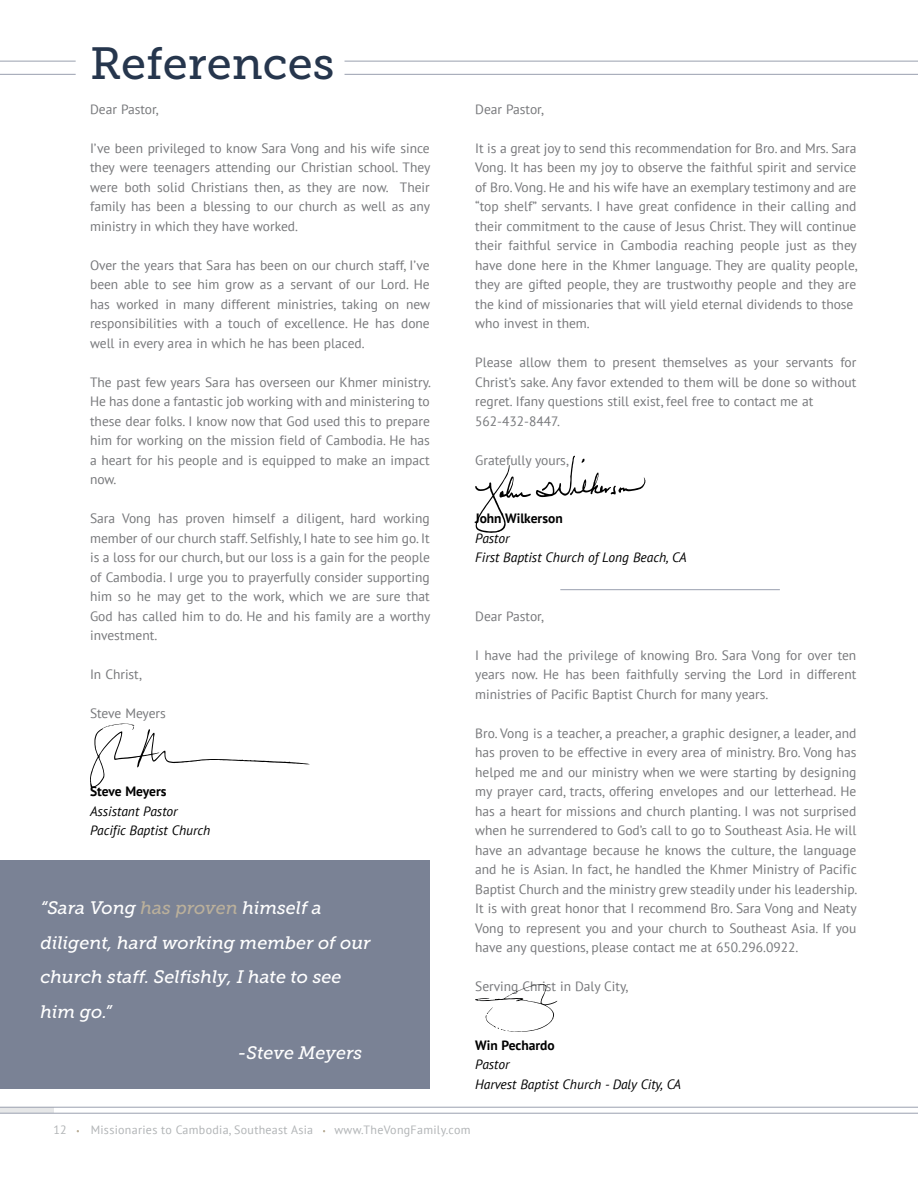
<style>
.page{position:relative;width:918px;height:1188px;background:#fff}
.page>*{position:absolute;margin:0;border:0;box-sizing:border-box;transform-origin:0 0}
.t1{font:45px "Museo Slab 500";color:#26364d}
.t2{font:italic 18px/34.5px "Museo Slab 500";color:#fff}
.t3{font:13.5px/19.5px "PT Sans";color:#77787b;text-align:justify}
.t4{font:italic 13.5px/19.5px "PT Sans";color:#000}
.t5{font:700 13.5px "PT Sans";color:#000}
.t6{font:12px "PT Sans";letter-spacing:.025em;color:#b1b4b6}
.s1{color:#bbb09b}
</style>
<div class="page">
<div style="left:0;top:1107px;width:54px;height:6px;background:#e6e7e8"></div>
<hr style="left:0;top:1107px;width:918px;height:1px;background:#9aa0af">
<hr style="left:0;top:1113px;width:918px;height:1px;background:#9aa0af">
<hr style="left:0;top:61px;width:76px;height:1px;background:#9aa0af">
<hr style="left:0;top:74px;width:76px;height:1px;background:#9aa0af">
<hr style="left:345px;top:61px;width:573px;height:1px;background:#9aa0af">
<hr style="left:345px;top:74px;width:573px;height:1px;background:#9aa0af">
<div style="left:0;top:860px;width:430px;height:229px;background:#7a8295"></div>
<svg style="left:475px;top:984px;width:82px;height:48px"></svg>
<svg style="left:475px;top:456px;width:171px;height:77px"></svg>
<svg style="left:90px;top:724px;width:220px;height:64px"></svg>
<hr style="left:560px;top:589px;width:220px;height:1px;background:#9aa0af">
<h1 class="t1" style="left:90px;top:38px;width:246px">References</h1>
<p class="t3" style="left:90px;top:99px;width:70px">Dear Pastor,</p>
<p class="t3" style="left:90px;top:138px;width:342px">I’ve been privileged to know Sara Vong and his wife since they were teenagers attending our Christian school. They were both solid Christians then, as they are now. Their family has been a blessing to our church as well as any ministry in which they have worked.</p>
<p class="t3" style="left:90px;top:255px;width:342px">Over the years that Sara has been on our church staff, I’ve been able to see him grow as a servant of our Lord. He has worked in many different ministries, taking on new responsibilities with a touch of excellence. He has done well in every area in which he has been placed.</p>
<p class="t3" style="left:90px;top:372px;width:342px">The past few years Sara has overseen our Khmer ministry.<br>He has done a fantastic job working with and ministering to these dear folks. I know now that God used this to prepare him for working on the mission field of Cambodia. He has a heart for his people and is equipped to make an impact now.</p>
<p class="t3" style="left:90px;top:508px;width:342px">Sara Vong has proven himself a diligent, hard working member of our church staff. Selfishly, I hate to see him go. It is a loss for our church, but our loss is a gain for the people of Cambodia. I urge you to prayerfully consider supporting him so he may get to the work, which we are sure that God has called him to do. He and his family are a worthy investment.</p>
<p class="t3" style="left:90px;top:664px;width:53px">In Christ,</p>
<p class="t3" style="left:90px;top:703px;width:77px">Steve Meyers</p>
<p class="t5" style="left:90px;top:782px;width:78px">Steve Meyers</p>
<p class="t4" style="left:90px;top:801px;width:122px">Assistant Pastor<br>Pacific Baptist Church</p>
<h2 class="t2" style="left:40px;top:891px;width:332px">“Sara Vong <span class="s1">has proven</span> himself a diligent, hard working member of our church staff. Selfishly, I hate to see him go.”</h2>
<h2 class="t2" style="left:238px;top:1036px;width:126px">-Steve Meyers</h2>
<p class="t3" style="left:475px;top:99px;width:70px">Dear Pastor,</p>
<p class="t3" style="left:475px;top:138px;width:384px;text-align:left">It is a great joy to send this recommendation for Bro. and Mrs. Sara Vong. It has been my joy to observe the faithful spirit and service of Bro. Vong. He and his wife have an exemplary testimony and are “top shelf” servants. I have great confidence in their calling and their commitment to the cause of Jesus Christ. They will continue their faithful service in Cambodia reaching people just as they have done here in the Khmer language. They are quality people, they are gifted people, they are trustwoıthy people and they are the kind of missionaries that will yield eternal dividends to those who invest in them.</p>
<p class="t3" style="left:475px;top:352px;width:383px;text-align:left">Please allow them to present themselves as your servants for Christ’s sake. Any favor extended to them will be done so without regret. Ifany questions still exist, feel free to contact me at 562-432-8447.</p>
<p class="t3" style="left:475px;top:450px;width:95px">Gratefully yours,</p>
<p class="t5" style="left:475px;top:509px;width:89px">John Wilkerson</p>
<p class="t4" style="left:475px;top:528px;width:213px">Pastor<br>First Baptist Church of Long Beach, CA</p>
<p class="t3" style="left:475px;top:606px;width:70px">Dear Pastor,</p>
<p class="t3" style="left:475px;top:645px;width:383px">I have had the privilege of knowing Bro. Sara Vong for over ten years now. He has been faithfully serving the Lord in different ministries of Pacific Baptist Church for many years.</p>
<p class="t3" style="left:475px;top:723px;width:384px">Bro. Vong is a teacher, a preacher, a graphic designer, a leader, and has proven to be effective in every area of ministry. Bro. Vong has helped me and our ministry when we were starting by designing my prayer card, tracts, offering envelopes and our letterhead. He has a heart for missions and church planting. I was not surprised when he surrendered to God’s call to go to Southeast Asia. He will have an advantage because he knows the culture, the language and he is Asian. In fact, he handled the Khmer Ministry of Pacific Baptist Church and the ministry grew steadily under his leadership.<br>It is with great honor that I recommend Bro. Sara Vong and Neaty Vong to represent you and your church to Southeast Asia. If you have any questions, please contact me at 650.296.0922.</p>
<p class="t3" style="left:475px;top:976px;width:154px">Serving Christ in Daly City,</p>
<p class="t5" style="left:475px;top:1036px;width:81px">Win Pechardo</p>
<p class="t4" style="left:475px;top:1054px;width:207px">Pastor<br>Harvest Baptist Church - Daly City, CA</p>
<p class="t6" style="left:53px;top:1122px;width:15px">12</p>
<p class="t6" style="left:91px;top:1122px;width:224px">Missionaries to Cambodia, Southeast Asia</p>
<p class="t6" style="left:335px;top:1122px;width:138px">www.TheVongFamily.com</p>
</div>
